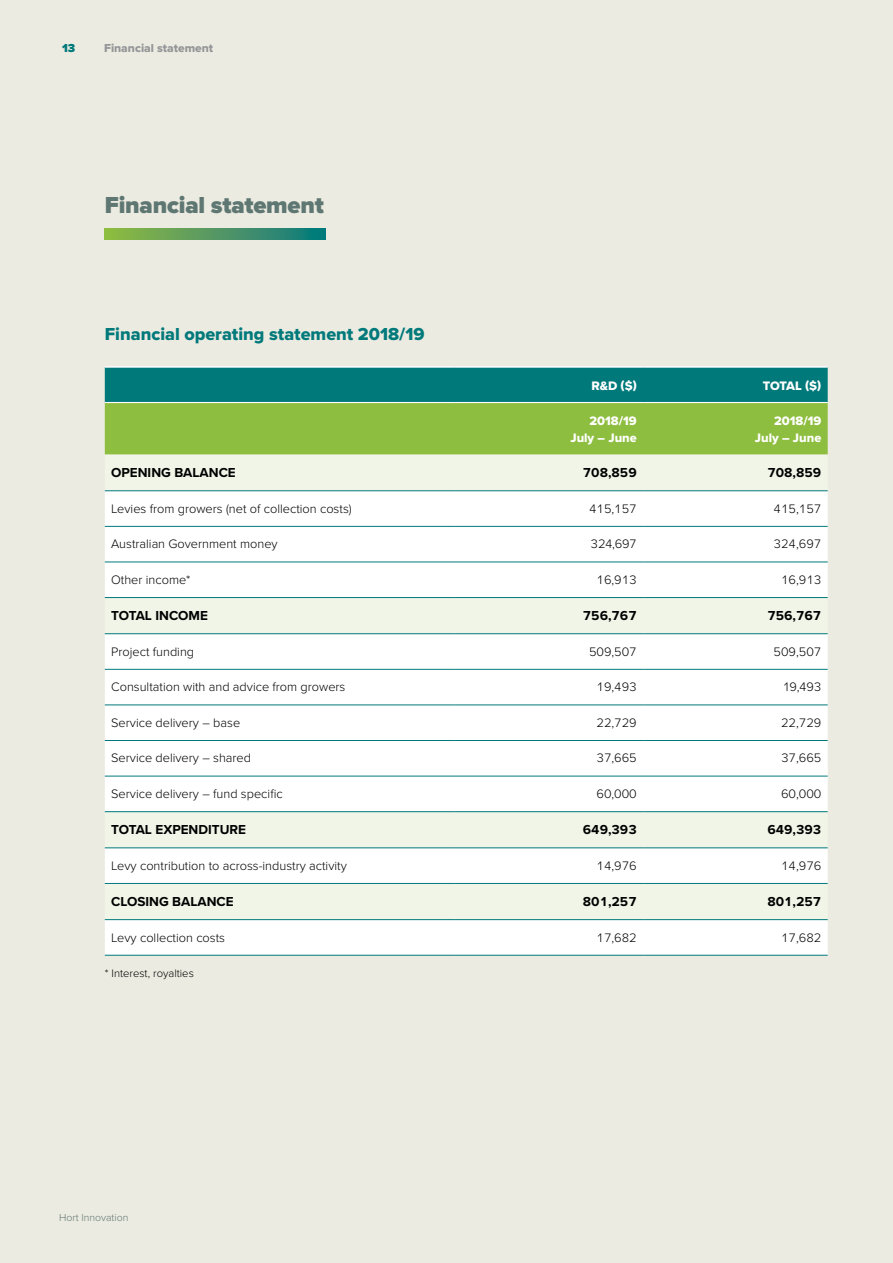
<style>
.page{position:relative;width:893px;height:1263px;background:#ecebe1}
.page>*{position:absolute;margin:0;border:0;box-sizing:border-box;transform-origin:0 0}
.t1{font:900 24px "Proxima Nova";letter-spacing:-.01em;color:#5e7772}
.t2{font:18px "Proxima Nova Extrabld";color:#00797b}
.t3{font:700 13.5px "Proxima Nova";color:#000}
.t4{font:300 12.75px "Proxima Nova";color:#000}
.t5{font:12.75px/16.5px "Proxima Nova Extrabld";color:#fff;text-align:right}
.t6{font:12px "Proxima Nova Extrabld";color:#939598}
.t7{font:900 12px "Proxima Nova";color:#00797b}
.t8{font:300 11.25px "Proxima Nova";color:#000}
.t9{font:300 10.5px "Proxima Nova";color:#5e7772}
</style>
<div class="page">
<svg style="left:105px;top:368px;width:723px;height:87px;background:#56a358"></svg>
<svg style="left:105px;top:491px;width:723px;height:464px;fill:#fff"></svg>
<hr style="left:643px;top:776px;width:185px;height:1px;background:#00797b">
<hr style="left:455px;top:955px;width:188px;height:1px;background:#00797b">
<hr style="left:105px;top:526px;width:350px;height:1px;background:#00797b">
<hr style="left:455px;top:526px;width:188px;height:1px;background:#00797b">
<hr style="left:643px;top:526px;width:185px;height:1px;background:#00797b">
<hr style="left:105px;top:562px;width:350px;height:1px;background:#00797b">
<hr style="left:455px;top:562px;width:188px;height:1px;background:#00797b">
<hr style="left:643px;top:562px;width:185px;height:1px;background:#00797b">
<hr style="left:105px;top:669px;width:350px;height:1px;background:#00797b">
<hr style="left:455px;top:669px;width:188px;height:1px;background:#00797b">
<hr style="left:643px;top:669px;width:185px;height:1px;background:#00797b">
<hr style="left:105px;top:704px;width:350px;height:1px;background:#00797b">
<hr style="left:455px;top:704px;width:188px;height:1px;background:#00797b">
<hr style="left:643px;top:704px;width:185px;height:1px;background:#00797b">
<hr style="left:105px;top:740px;width:350px;height:1px;background:#00797b">
<hr style="left:455px;top:740px;width:188px;height:1px;background:#00797b">
<hr style="left:643px;top:740px;width:185px;height:1px;background:#00797b">
<hr style="left:105px;top:776px;width:350px;height:1px;background:#00797b">
<hr style="left:455px;top:776px;width:188px;height:1px;background:#00797b">
<hr style="left:105px;top:366px;width:350px;height:2px;background:#fff">
<hr style="left:455px;top:366px;width:188px;height:2px;background:#fff">
<hr style="left:643px;top:366px;width:185px;height:2px;background:#fff">
<hr style="left:105px;top:402px;width:350px;height:1px;background:#fff">
<hr style="left:455px;top:402px;width:188px;height:1px;background:#fff">
<hr style="left:643px;top:402px;width:185px;height:1px;background:#fff">
<hr style="left:105px;top:490px;width:350px;height:1px;background:#00797b">
<hr style="left:455px;top:490px;width:188px;height:1px;background:#00797b">
<hr style="left:643px;top:490px;width:185px;height:1px;background:#00797b">
<hr style="left:105px;top:597px;width:350px;height:1px;background:#00797b">
<hr style="left:455px;top:597px;width:188px;height:1px;background:#00797b">
<hr style="left:643px;top:597px;width:185px;height:1px;background:#00797b">
<hr style="left:105px;top:633px;width:350px;height:1px;background:#00797b">
<hr style="left:455px;top:633px;width:188px;height:1px;background:#00797b">
<hr style="left:643px;top:633px;width:185px;height:1px;background:#00797b">
<hr style="left:105px;top:811px;width:350px;height:1px;background:#00797b">
<hr style="left:455px;top:811px;width:188px;height:1px;background:#00797b">
<hr style="left:643px;top:811px;width:185px;height:1px;background:#00797b">
<hr style="left:105px;top:847px;width:350px;height:1px;background:#00797b">
<hr style="left:455px;top:847px;width:188px;height:1px;background:#00797b">
<hr style="left:643px;top:847px;width:185px;height:1px;background:#00797b">
<hr style="left:105px;top:883px;width:350px;height:1px;background:#00797b">
<hr style="left:455px;top:883px;width:188px;height:1px;background:#00797b">
<hr style="left:643px;top:883px;width:185px;height:1px;background:#00797b">
<hr style="left:105px;top:919px;width:350px;height:1px;background:#00797b">
<hr style="left:455px;top:919px;width:188px;height:1px;background:#00797b">
<hr style="left:643px;top:919px;width:185px;height:1px;background:#00797b">
<hr style="left:105px;top:955px;width:350px;height:1px;background:#00797b">
<hr style="left:643px;top:955px;width:185px;height:1px;background:#00797b">
<svg style="left:105px;top:229px;width:220px;height:10px;background:#509861"></svg>
<p class="t7" style="left:62px;top:39px;width:15px">13</p>
<p class="t6" style="left:104px;top:39px;width:111px">Financial statement</p>
<h1 class="t1" style="left:105px;top:187px;width:221px">Financial statement</h1>
<h2 class="t2" style="left:105px;top:321px;width:321px">Financial operating statement 2018/19</h2>
<p class="t5" style="left:591px;top:377px;width:47px">R&amp;D ($)</p>
<p class="t5" style="left:763px;top:377px;width:60px">TOTAL ($)</p>
<p class="t5" style="left:570px;top:413px;width:68px">2018/19<br>July – June</p>
<p class="t5" style="left:755px;top:413px;width:68px">2018/19<br>July – June</p>
<p class="t3" style="left:111px;top:463px;width:126px">OPENING BALANCE</p>
<p class="t3" style="left:583px;top:463px;width:55px">708,859</p>
<p class="t3" style="left:767px;top:463px;width:55px">708,859</p>
<p class="t4" style="left:111px;top:499px;width:242px">Levies from growers (net of collection costs)</p>
<p class="t4" style="left:589px;top:499px;width:49px">415,157</p>
<p class="t4" style="left:773px;top:499px;width:49px">415,157</p>
<p class="t4" style="left:111px;top:535px;width:168px">Australian Government money</p>
<p class="t4" style="left:591px;top:535px;width:48px">324,697</p>
<p class="t4" style="left:773px;top:535px;width:49px">324,697</p>
<p class="t4" style="left:111px;top:570px;width:81px">Other income*</p>
<p class="t4" style="left:596px;top:570px;width:42px">16,913</p>
<p class="t4" style="left:781px;top:570px;width:42px">16,913</p>
<p class="t3" style="left:111px;top:605px;width:98px">TOTAL INCOME</p>
<p class="t3" style="left:583px;top:605px;width:55px">756,767</p>
<p class="t3" style="left:767px;top:605px;width:55px">756,767</p>
<p class="t4" style="left:111px;top:642px;width:84px">Project funding</p>
<p class="t4" style="left:589px;top:642px;width:49px">509,507</p>
<p class="t4" style="left:773px;top:642px;width:49px">509,507</p>
<p class="t4" style="left:111px;top:677px;width:236px">Consultation with and advice from growers</p>
<p class="t4" style="left:596px;top:677px;width:42px">19,493</p>
<p class="t4" style="left:783px;top:677px;width:40px">19,493</p>
<p class="t4" style="left:111px;top:713px;width:131px">Service delivery – base</p>
<p class="t4" style="left:596px;top:713px;width:42px">22,729</p>
<p class="t4" style="left:781px;top:713px;width:42px">22,729</p>
<p class="t4" style="left:111px;top:749px;width:141px">Service delivery – shared</p>
<p class="t4" style="left:596px;top:749px;width:42px">37,665</p>
<p class="t4" style="left:781px;top:749px;width:42px">37,665</p>
<p class="t4" style="left:111px;top:784px;width:173px">Service delivery – fund specific</p>
<p class="t4" style="left:596px;top:784px;width:42px">60,000</p>
<p class="t4" style="left:781px;top:784px;width:42px">60,000</p>
<p class="t3" style="left:111px;top:820px;width:136px">TOTAL EXPENDITURE</p>
<p class="t3" style="left:583px;top:820px;width:55px">649,393</p>
<p class="t3" style="left:767px;top:820px;width:55px">649,393</p>
<p class="t4" style="left:111px;top:856px;width:237px">Levy contribution to across-industry activity</p>
<p class="t4" style="left:596px;top:856px;width:42px">14,976</p>
<p class="t4" style="left:781px;top:856px;width:42px">14,976</p>
<p class="t3" style="left:111px;top:891px;width:124px">CLOSING BALANCE</p>
<p class="t3" style="left:583px;top:891px;width:55px">801,257</p>
<p class="t3" style="left:767px;top:891px;width:55px">801,257</p>
<p class="t4" style="left:111px;top:928px;width:115px">Levy collection costs</p>
<p class="t4" style="left:596px;top:928px;width:42px">17,682</p>
<p class="t4" style="left:781px;top:928px;width:42px">17,682</p>
<p class="t8" style="left:105px;top:964px;width:91px">* Interest, royalties</p>
<p class="t9" style="left:59px;top:1209px;width:71px">Hort Innovation</p>
</div>
